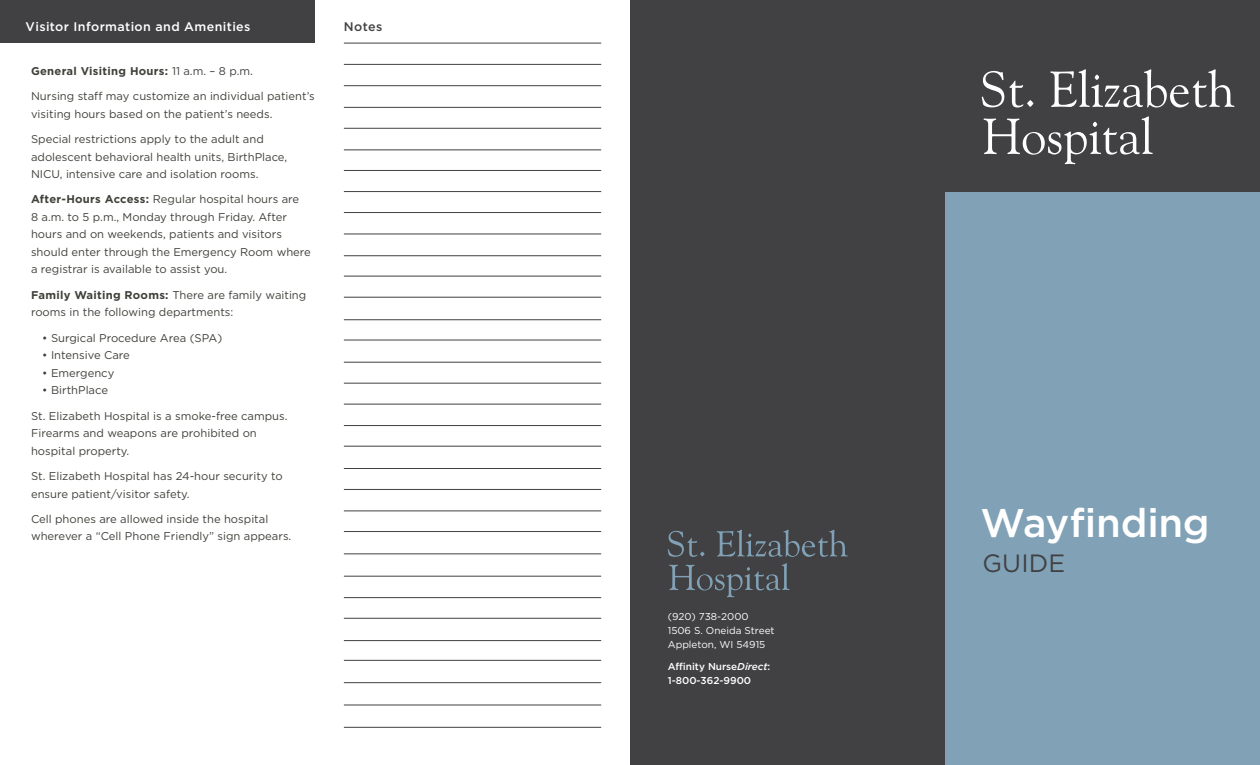
<style>
.page{position:relative;width:1260px;height:765px;background:#fff}
.page>*{position:absolute;margin:0;border:0;box-sizing:border-box;transform-origin:0 0}
.t1{font:500 40px "Gotham HTF";letter-spacing:-.005em;color:#fff}
.t2{font:25px "Gotham HTF";letter-spacing:.005em;color:#414042}
.t3{font:500 12.5px "Gotham HTF";letter-spacing:.03em;color:#fff}
.t4{font:500 12.5px "Gotham HTF";letter-spacing:.025em;color:#414042}
.t5{font:11.25px/17.5px "Gotham HTF";color:#40403b}
.t6{font:700 11.25px "Gotham HTF";letter-spacing:.025em;color:#40403b}
.t7{font:10px/13.8px "Gotham HTF";color:#fff}
.t8{font:500 10px/13.8px "Gotham HTF";color:#fff}
.s1{font-weight:400}
.s2{font-weight:700}
.s3{font-style:italic}
</style>
<div class="page">
<div style="left:945px;top:0;width:315px;height:765px;background:#80a1b6"></div>
<div style="left:945px;top:0;width:315px;height:191px;background:#414042"></div>
<div style="left:630px;top:0;width:315px;height:765px;background:#414042"></div>
<svg style="left:982px;top:71px;width:51px;height:37px"></svg>
<svg style="left:1050px;top:69px;width:184px;height:39px"></svg>
<svg style="left:984px;top:116px;width:169px;height:48px"></svg>
<svg style="left:668px;top:531px;width:37px;height:26px"></svg>
<svg style="left:717px;top:530px;width:131px;height:27px"></svg>
<svg style="left:669px;top:563px;width:121px;height:34px"></svg>
<div style="left:0;top:0;width:315px;height:43px;background:#414042"></div>
<hr style="left:344px;top:128px;width:257px;height:1px;background:#414042">
<hr style="left:344px;top:150px;width:257px;height:1px;background:#414042">
<hr style="left:344px;top:170px;width:257px;height:1px;background:#414042">
<hr style="left:344px;top:191px;width:257px;height:1px;background:#414042">
<hr style="left:344px;top:212px;width:257px;height:1px;background:#414042">
<hr style="left:344px;top:234px;width:257px;height:1px;background:#414042">
<hr style="left:344px;top:256px;width:257px;height:1px;background:#414042">
<hr style="left:344px;top:276px;width:257px;height:1px;background:#414042">
<hr style="left:344px;top:297px;width:257px;height:1px;background:#414042">
<hr style="left:344px;top:320px;width:257px;height:1px;background:#414042">
<hr style="left:344px;top:340px;width:257px;height:1px;background:#414042">
<hr style="left:344px;top:362px;width:257px;height:1px;background:#414042">
<hr style="left:344px;top:446px;width:257px;height:1px;background:#414042">
<hr style="left:344px;top:531px;width:257px;height:1px;background:#414042">
<hr style="left:344px;top:618px;width:257px;height:1px;background:#414042">
<hr style="left:344px;top:660px;width:257px;height:1px;background:#414042">
<hr style="left:344px;top:705px;width:257px;height:1px;background:#414042">
<hr style="left:344px;top:383px;width:257px;height:1px;background:#414042">
<hr style="left:344px;top:468px;width:257px;height:1px;background:#414042">
<hr style="left:344px;top:554px;width:257px;height:1px;background:#414042">
<hr style="left:344px;top:640px;width:257px;height:1px;background:#414042">
<hr style="left:344px;top:682px;width:257px;height:1px;background:#414042">
<hr style="left:344px;top:727px;width:257px;height:1px;background:#414042">
<hr style="left:344px;top:404px;width:257px;height:1px;background:#414042">
<hr style="left:344px;top:489px;width:257px;height:1px;background:#414042">
<hr style="left:344px;top:576px;width:257px;height:1px;background:#414042">
<hr style="left:344px;top:425px;width:257px;height:1px;background:#414042">
<hr style="left:344px;top:511px;width:257px;height:1px;background:#414042">
<hr style="left:344px;top:597px;width:257px;height:1px;background:#414042">
<hr style="left:344px;top:107px;width:257px;height:1px;background:#414042">
<hr style="left:344px;top:85px;width:257px;height:1px;background:#414042">
<hr style="left:344px;top:64px;width:257px;height:1px;background:#414042">
<hr style="left:344px;top:43px;width:257px;height:1px;background:#414042">
<p class="t3" style="left:26px;top:20px;width:226px">Visitor Information and Amenities</p>
<p class="t6" style="left:31px;top:64px;width:223px">General Visiting Hours: <span class="s1">11 a.m. – 8 p.m.</span></p>
<p class="t5" style="left:31px;top:87px;width:285px">Nursing staff may customize an individual patient’s visiting hours based on the patient’s needs.</p>
<p class="t5" style="left:31px;top:130px;width:258px">Special restrictions apply to the adult and adolescent behavioral health units, BirthPlace,<br>NICU, intensive care and isolation rooms.</p>
<p class="t5" style="left:31px;top:191px;width:281px"><span class="s2">After-Hours Access:</span> Regular hospital hours are<br>8 a.m. to 5 p.m., Monday through Friday. After hours and on weekends, patients and visitors should enter through the Emergency Room where a registrar is available to assist you.</p>
<p class="t5" style="left:31px;top:286px;width:277px"><span class="s2">Family Waiting Rooms:</span> There are family waiting rooms in the following departments:</p>
<p class="t5" style="left:42px;top:329px;width:181px">• Surgical Procedure Area (SPA)</p>
<p class="t5" style="left:42px;top:346px;width:89px">• Intensive Care</p>
<p class="t5" style="left:42px;top:364px;width:74px">• Emergency</p>
<p class="t5" style="left:42px;top:381px;width:67px">• BirthPlace</p>
<p class="t5" style="left:31px;top:407px;width:258px">St. Elizabeth Hospital is a smoke-free campus.<br>Firearms and weapons are prohibited on hospital property.</p>
<p class="t5" style="left:31px;top:467px;width:253px">St. Elizabeth Hospital has 24-hour security to ensure patient/visitor safety.</p>
<p class="t5" style="left:31px;top:510px;width:262px">Cell phones are allowed inside the hospital wherever a “Cell Phone Friendly” sign appears.</p>
<p class="t4" style="left:344px;top:20px;width:40px">Notes</p>
<p class="t7" style="left:668px;top:610px;width:108px">(920) 738-2000<br>1506 S. Oneida Street<br>Appleton, WI 54915</p>
<p class="t8" style="left:668px;top:660px;width:104px">Affinity Nurse<span class="s3">Direct</span>:<br>1-800-362-9900</p>
<h1 class="t1" style="left:981px;top:500px;width:231px">Wayfinding</h1>
<h2 class="t2" style="left:983px;top:549px;width:84px">GUIDE</h2>
</div>
